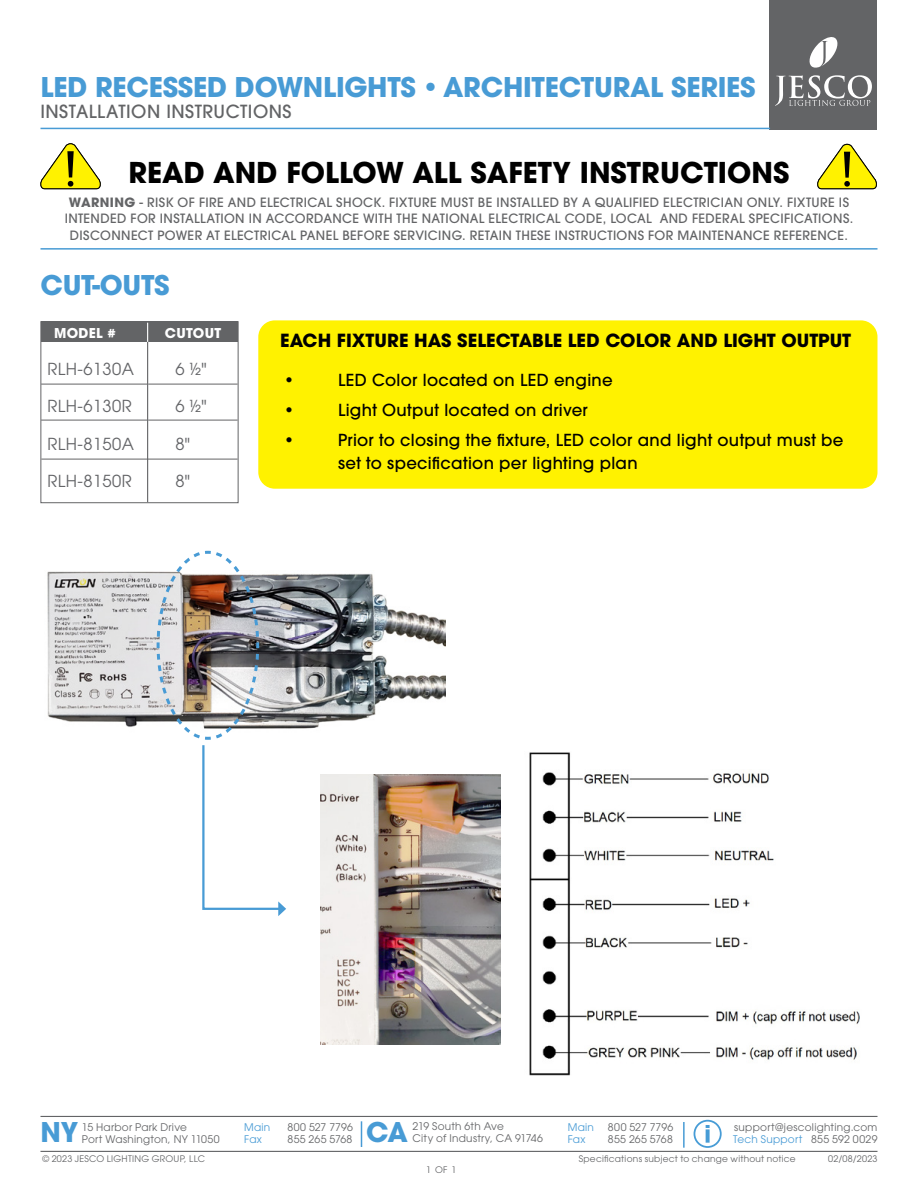
<style>
.page{position:relative;width:918px;height:1188px;background:#fff}
.page>*{position:absolute;margin:0;border:0;box-sizing:border-box;transform-origin:0 0}
.t1{font:700 28.5px "ITC Avant Garde Std";color:#000}
.t2{font:700 27px "ITC Avant Garde Std";letter-spacing:-.01em;color:#489bd5}
.t3{font:700 18px "ITC Avant Garde Std";color:#000}
.t4{font:500 18px "ITC Avant Garde Std";letter-spacing:.025em;color:#636466}
.t5{font:500 16.5px/22.5px "ITC Avant Garde Std";letter-spacing:.02em;color:#000}
.t6{font:16.5px "ITC Avant Garde Std";letter-spacing:.025em;color:#636467}
.t7{font:16.5px "ITC Avant Garde Std";color:#000}
.t8{font:700 13.5px "ITC Avant Garde Std";letter-spacing:.02em;color:#fff}
.t9{font:500 12.75px/16.5px "ITC Avant Garde Std";letter-spacing:.025em;color:#636466;text-align:center}
.t10{font:10.5px/12px "ITC Avant Garde Std";letter-spacing:.025em;color:#636466}
.t11{font:10.5px/12px "ITC Avant Garde Std";letter-spacing:.025em;color:#489bd5}
.t12{font:9px "ITC Avant Garde Std";letter-spacing:.03em;color:#636466}
.s1{font-weight:400}
.s2{font-weight:700}
.s3{color:#489bd5}
</style>
<div class="page">
<div style="left:694px;top:1120px;width:28px;height:28px;border:2px solid #479cd6;border-radius:50%"></div>
<svg style="left:706px;top:1129px;width:4px;height:14px"></svg>
<svg style="left:706px;top:1125px;width:4px;height:3px"></svg>
<hr style="left:40px;top:1116px;width:838px;height:1px;background:#636466">
<hr style="left:40px;top:1151px;width:838px;height:1px;background:#636466">
<hr style="left:683px;top:1122px;width:2px;height:26px;background:#489bd5">
<svg style="left:361px;top:1121px;width:1px;height:26px"></svg>
<div style="left:770px;top:0;width:108px;height:129px;background:#636466"></div>
<svg style="left:775px;top:75px;width:97px;height:31px"></svg>
<svg style="left:809px;top:37px;width:29px;height:31px"></svg>
<hr style="left:41px;top:128px;width:729px;height:1px;background:#489bd5">
<div style="left:258px;top:320px;width:619px;height:169px;background:#fff200;border-radius:16px"></div>
<svg style="left:40px;top:143px;width:61px;height:46px"></svg>
<svg style="left:817px;top:144px;width:60px;height:45px"></svg>
<hr style="left:40px;top:248px;width:838px;height:2px;background:#489bd5">
<img style="left:500px;top:752px;width:360px;height:324px">
<div style="left:41px;top:321px;width:197px;height:21px;background:#636466"></div>
<hr style="left:41px;top:384px;width:197px;height:1px;background:#636466">
<hr style="left:41px;top:420px;width:197px;height:1px;background:#636466">
<hr style="left:147px;top:323px;width:1px;height:125px;background:#fff">
<hr style="left:147px;top:342px;width:1px;height:160px;background:#636466">
<div style="left:40px;top:321px;width:198px;height:182px;border:1px solid #636466"></div>
<hr style="left:41px;top:459px;width:197px;height:1px;background:#636466">
<img style="left:47px;top:571px;width:399px;height:158px">
<img style="left:320px;top:775px;width:180px;height:270px">
<svg style="left:155px;top:550px;width:131px;height:366px"></svg>
<h2 class="t2" style="left:40px;top:69px;width:717px">LED RECESSED DOWNLIGHTS <span class="s1">•</span> ARCHITECTURAL SERIES</h2>
<h3 class="t4" style="left:40px;top:100px;width:252px">INSTALLATION INSTRUCTIONS</h3>
<h1 class="t1" style="left:129px;top:154px;width:662px">READ AND FOLLOW ALL SAFETY INSTRUCTIONS</h1>
<p class="t9" style="left:65px;top:194px;width:790px"><span class="s2">WARNING</span> - RISK OF FIRE AND ELECTRICAL SHOCK. FIXTURE MUST BE INSTALLED BY A QUALIFIED ELECTRICIAN ONLY. FIXTURE IS<br>INTENDED FOR INSTALLATION IN ACCORDANCE WITH THE NATIONAL ELECTRICAL CODE, LOCAL AND FEDERAL SPECIFICATIONS.<br>DISCONNECT POWER AT ELECTRICAL PANEL BEFORE SERVICING. RETAIN THESE INSTRUCTIONS FOR MAINTENANCE REFERENCE.</p>
<h2 class="t2" style="left:40px;top:267px;width:131px">CUT-OUTS</h2>
<p class="t8" style="left:54px;top:324px;width:63px">MODEL #</p>
<p class="t8" style="left:165px;top:324px;width:58px">CUTOUT</p>
<p class="t6" style="left:47px;top:359px;width:88px">RLH-6130A</p>
<p class="t6" style="left:175px;top:359px;width:33px">6 1/2"</p>
<p class="t6" style="left:47px;top:396px;width:86px">RLH-6130R</p>
<p class="t6" style="left:175px;top:396px;width:33px">6 1/2"</p>
<p class="t6" style="left:47px;top:434px;width:88px">RLH-8150A</p>
<p class="t6" style="left:175px;top:434px;width:16px">8"</p>
<p class="t6" style="left:47px;top:471px;width:86px">RLH-8150R</p>
<p class="t6" style="left:175px;top:471px;width:16px">8"</p>
<h3 class="t3" style="left:280px;top:329px;width:573px">EACH FIXTURE HAS SELECTABLE LED COLOR AND LIGHT OUTPUT</h3>
<p class="t7" style="left:284px;top:370px;width:11px">•</p>
<p class="t5" style="left:338px;top:369px;width:276px">LED Color located on LED engine</p>
<p class="t7" style="left:284px;top:400px;width:11px">•</p>
<p class="t5" style="left:338px;top:399px;width:251px">Light Output located on driver</p>
<p class="t7" style="left:284px;top:430px;width:11px">•</p>
<p class="t5" style="left:338px;top:429px;width:507px">Prior to closing the fixture, LED color and light output must be set to specification per lighting plan</p>
<h2 class="t2" style="left:40px;top:1114px;width:39px">NY</h2>
<h2 class="t2" style="left:366px;top:1114px;width:43px">CA</h2>
<p class="t10" style="left:413px;top:1120px;width:132px">219 South 6th Ave<br>City of Industry, CA 91746</p>
<p class="t10" style="left:288px;top:1121px;width:67px">800 527 7796<br>855 265 5768</p>
<p class="t10" style="left:608px;top:1121px;width:67px">800 527 7796<br>855 265 5768</p>
<p class="t10" style="left:733px;top:1121px;width:146px">support@jescolighting.com<br><span class="s3">Tech Support</span> 855 592 0029</p>
<p class="t10" style="left:82px;top:1121px;width:139px">15 Harbor Park Drive<br>Port Washington, NY 11050</p>
<p class="t12" style="left:42px;top:1153px;width:164px">© 2023 JESCO LIGHTING GROUP, LLC</p>
<p class="t11" style="left:244px;top:1121px;width:28px">Main<br>Fax</p>
<p class="t11" style="left:568px;top:1121px;width:28px">Main<br>Fax</p>
<p class="t12" style="left:579px;top:1153px;width:219px">Specifications subject to change without notice</p>
<p class="t12" style="left:828px;top:1153px;width:51px">02/08/2023</p>
<p class="t12" style="left:426px;top:1164px;width:32px">1 OF 1</p>
</div>
